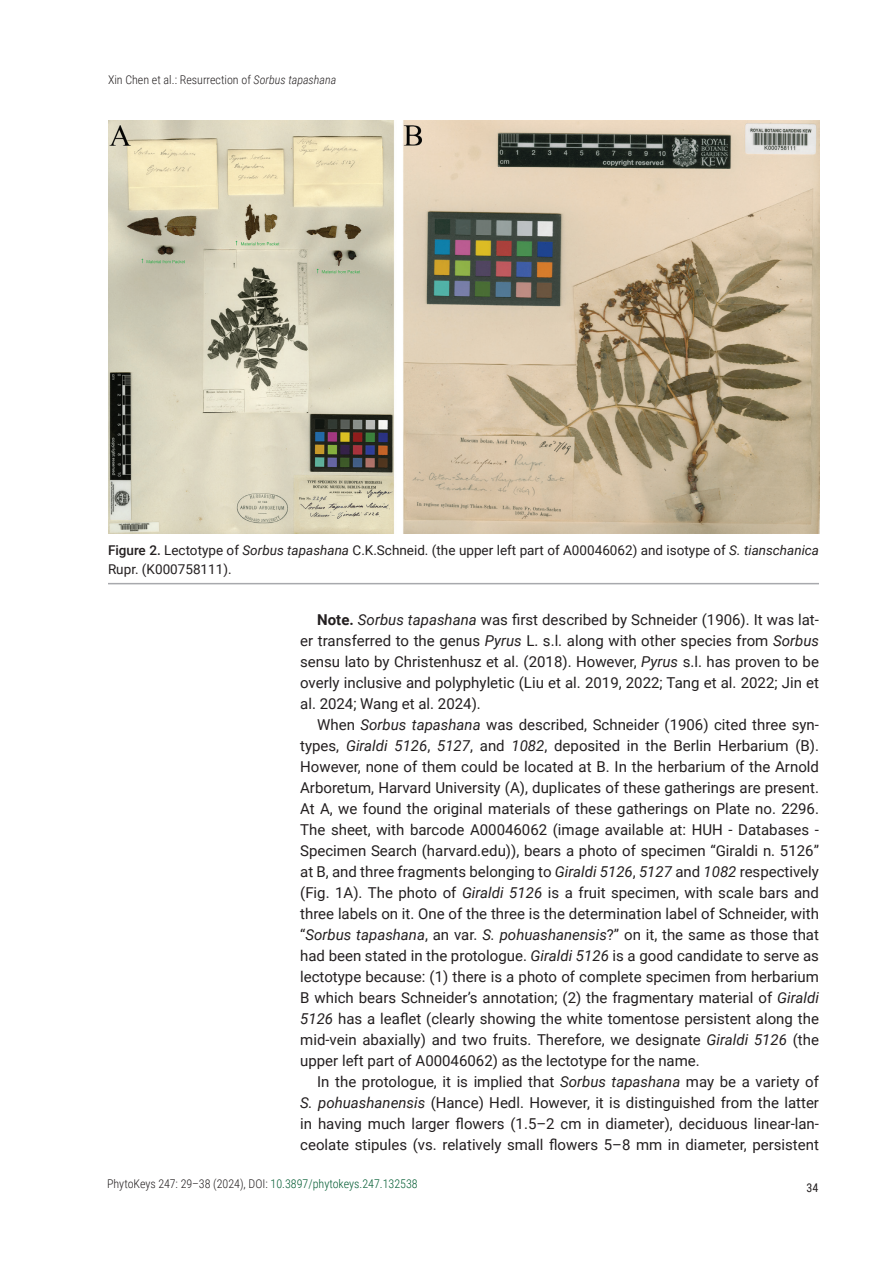
<style>
.page{position:relative;width:893px;height:1263px;background:#fff}
.page>*{position:absolute;margin:0;border:0;box-sizing:border-box;transform-origin:0 0}
.Body_text{font:15px/21px "Roboto";color:#231f20;text-align:justify}
.FIG_-_Caption{font:13.5px/19.8px "Roboto";color:#231f20}
.t1{font:300 12px "Roboto Condensed";color:#231f20}
.t2{font:12px "Roboto Condensed";color:#231f20}
.s1{font-style:italic}
.s2{font-weight:500}
.s3{font-weight:700}
.s4{color:#005b31}
</style>
<div class="page">
<img style="left:108px;top:121px;width:711px;height:413px">
<hr style="left:108px;top:583px;width:711px;height:1px;background:#a8a9ad">
<p class="t1" style="left:108px;top:71px;width:230px">Xin Chen et al.: Resurrection of <span class="s1">Sorbus tapashana</span></p>
<p class="FIG_-_Caption" style="left:108px;top:539px;width:712px"><span class="s2">Figure 2.</span> Lectotype of <span class="s1">Sorbus tapashana</span> C.K.Schneid. (the upper left part of A00046062) and isotype of <span class="s1">S. tianschanica<br></span>Rupr. (K000758111).</p>
<p class="Body_text" style="left:300px;top:608px;width:520px;text-indent:17px"><span class="s3">Note.</span> <span class="s1">Sorbus tapashana</span> was first described by Schneider (1906). It was lat&shy;er transferred to the genus <span class="s1">Pyrus</span> L. s.l. along with other species from <span class="s1">Sorbus </span>sensu lato by Christenhusz et al. (2018). However, <span class="s1">Pyrus</span> s.l. has proven to be overly inclusive and polyphyletic (Liu et al. 2019, 2022; Tang et al. 2022; Jin et al. 2024; Wang et al. 2024).</p>
<p class="Body_text" style="left:300px;top:713px;width:520px;text-indent:17px">When <span class="s1">Sorbus tapashana</span> was described, Schneider (1906) cited three syn&shy;types, <span class="s1">Giraldi 5126</span>, <span class="s1">5127</span>, and <span class="s1">1082</span>, deposited in the Berlin Herbarium (B).<br>However, none of them could be located at B. In the herbarium of the Arnold Arboretum, Harvard University (A), duplicates of these gatherings are present.<br>At A, we found the original materials of these gatherings on Plate no. 2296.<br>The sheet, with barcode A00046062 (image available at: HUH - Databases - Specimen Search (harvard.edu)), bears a photo of specimen “Giraldi n. 5126” at B, and three fragments belonging to <span class="s1">Giraldi 5126</span>, <span class="s1">5127</span> and <span class="s1">1082</span> respectively (Fig. 1A). The photo of <span class="s1">Giraldi 5126</span> is a fruit specimen, with scale bars and three labels on it. One of the three is the determination label of Schneider, with “<span class="s1">Sorbus tapashana</span>, an var. <span class="s1">S. pohuashanensis</span>?” on it, the same as those that had been stated in the protologue. <span class="s1">Giraldi 5126</span> is a good candidate to serve as lectotype because: (1) there is a photo of complete specimen from herbarium B which bears Schneider’s annotation; (2) the fragmentary material of <span class="s1">Giraldi 5126</span> has a leaflet (clearly showing the white tomentose persistent along the mid-vein abaxially) and two fruits. Therefore, we designate <span class="s1">Giraldi 5126</span> (the upper left part of A00046062) as the lectotype for the name.</p>
<p class="Body_text" style="left:300px;top:1070px;width:520px;text-indent:17px">In the protologue, it is implied that <span class="s1">Sorbus tapashana</span> may be a variety of <span class="s1">S. pohuashanensis</span> (Hance) Hedl. However, it is distinguished from the latter in having much larger flowers (1.5–2 cm in diameter), deciduous linear-lan&shy;ceolate stipules (vs. relatively small flowers 5–8 mm in diameter, persistent</p>
<p class="t1" style="left:107px;top:1175px;width:312px">PhytoKeys 247: 29–38 (2024), DOI: <span class="s4">10.3897/phytokeys.247.132538</span></p>
<p class="t2" style="left:806px;top:1179px;width:13px">34</p>
</div>
